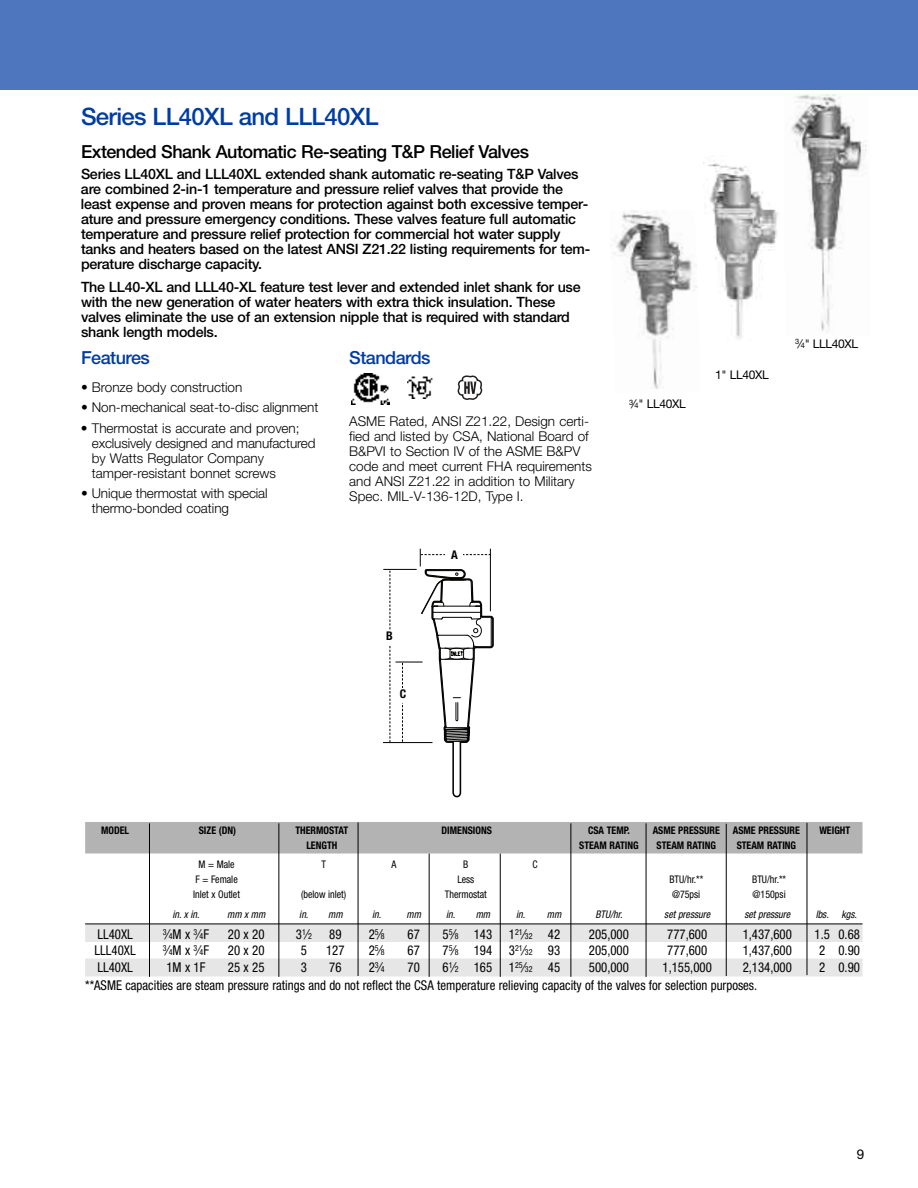
<style>
.page{position:relative;width:918px;height:1188px;background:#fff}
.page>*{position:absolute;margin:0;border:0;box-sizing:border-box;transform-origin:0 0}
.t1{font:500 24px "Helvetica Neue LT Std";letter-spacing:-.03em;color:#003ca2}
.t2{font:500 18px "Helvetica Neue LT Std";letter-spacing:-.03em;color:#000}
.t3{font:500 18px "Helvetica Neue LT Std";letter-spacing:-.03em;color:#003ca2}
.t4{font:500 14.25px/15px "Helvetica Neue LT Std";letter-spacing:-.015em;color:#000}
.t5{font:300 13.5px/15px "Helvetica Neue LT Std";color:#000}
.t6{font:condensed 13.5px "Helvetica Neue LT Std";color:#000;scale:.95 1}
.t7{font:13.5px "Helvetica Neue LT Std";color:#000}
.t8{font:12px "Helvetica Neue LT Std";letter-spacing:-.03em;color:#000}
.t9{font:700 condensed 12px "Helvetica Neue LT Std";color:#000}
.t10{font:700 condensed 10.5px "Helvetica Neue LT Std";color:#000;scale:.95 1}
.t11{font:condensed 10.5px "Helvetica Neue LT Std";color:#000;scale:.95 1}
.t12{font:italic condensed 10.5px "Helvetica Neue LT Std";color:#000;scale:.95 1}
.s1{font-size:7.5px}
.s2{font-size:8.4px}
</style>
<div class="page">
<div style="left:0;top:0;width:918px;height:90px;background:#4d76be"></div>
<img style="left:351px;top:374px;width:38px;height:31px">
<img style="left:408px;top:376px;width:25px;height:23px">
<svg style="left:458px;top:375px;width:24px;height:25px"></svg>
<div style="left:85px;top:822px;width:777px;height:31px;background:#b3b3b3"></div>
<div style="left:85px;top:924px;width:777px;height:18px;background:#e6e6e6"></div>
<hr style="left:85px;top:924px;width:777px;height:1px;background:#000">
<div style="left:85px;top:958px;width:777px;height:18px;background:#e6e6e6"></div>
<hr style="left:149px;top:823px;width:1px;height:154px;background:#000">
<hr style="left:278px;top:823px;width:1px;height:154px;background:#000">
<hr style="left:358px;top:822px;width:1px;height:154px;background:#000">
<hr style="left:646px;top:823px;width:1px;height:154px;background:#000">
<hr style="left:571px;top:823px;width:1px;height:154px;background:#000">
<hr style="left:726px;top:824px;width:1px;height:152px;background:#000">
<hr style="left:807px;top:823px;width:1px;height:152px;background:#000">
<hr style="left:429px;top:854px;width:1px;height:123px;background:#000">
<hr style="left:500px;top:854px;width:1px;height:123px;background:#000">
<img style="left:611px;top:210px;width:87px;height:179px">
<img style="left:791px;top:94px;width:76px;height:237px">
<img style="left:703px;top:160px;width:76px;height:179px">
<hr style="left:383px;top:569px;width:34px;height:1px;background:#000">
<hr style="left:383px;top:742px;width:49px;height:1px;background:#000">
<svg style="left:390px;top:549px;width:104px;height:248px"></svg>
<div style="left:446px;top:549px;width:17px;height:14px;background:#fff"></div>
<div style="left:394px;top:688px;width:17px;height:14px;background:#fff"></div>
<div style="left:381px;top:630px;width:17px;height:14px;background:#fff"></div>
<h1 class="t1" style="left:81px;top:108px;width:299px">Series LL40XL and LLL40XL</h1>
<p class="t2" style="left:81px;top:145px;width:450px">Extended Shank Automatic Re-seating T&amp;P Relief Valves</p>
<p class="t4" style="left:81px;top:168px;width:511px">Series LL40XL and LLL40XL extended shank automatic re-seating T&amp;P Valves are combined 2-in-1 temperature and pressure relief valves that provide the least expense and proven means for protection against both excessive temper&shy;ature and pressure emergency conditions. These valves feature full automatic temperature and pressure relief protection for commercial hot water supply tanks and heaters based on the latest ANSI Z21.22 listing requirements for tem&shy;perature discharge capacity.</p>
<p class="t4" style="left:81px;top:280px;width:501px">The LL40-XL and LLL40-XL feature test lever and extended inlet shank for use with the new generation of water heaters with extra thick insulation. These valves eliminate the use of an extension nipple that is required with standard shank length models.</p>
<p class="t3" style="left:81px;top:351px;width:70px">Features</p>
<p class="t5" style="left:81px;top:381px;width:163px">• Bronze body construction</p>
<p class="t5" style="left:81px;top:401px;width:239px">• Non-mechanical seat-to-disc alignment</p>
<p class="t5" style="left:92px;top:422px;width:225px;text-indent:-11px">• Thermostat is accurate and proven; exclusively designed and manufactured by Watts Regulator Company tamper-resistant bonnet screws</p>
<p class="t5" style="left:92px;top:487px;width:177px;text-indent:-11px">• Unique thermostat with special thermo-bonded coating</p>
<p class="t3" style="left:349px;top:351px;width:83px">Standards</p>
<p class="t5" style="left:349px;top:415px;width:244px">ASME Rated, ANSI Z21.22, Design certi&shy;fied and listed by CSA, National Board of B&amp;PVI to Section IV of the ASME B&amp;PV code and meet current FHA requirements and ANSI Z21.22 in addition to Military Spec. MIL-V-136-12D, Type I.</p>
<p class="t9" style="left:386px;top:632px;width:8px">B</p>
<p class="t9" style="left:400px;top:690px;width:8px">C</p>
<p class="t9" style="left:451px;top:550px;width:8px">A</p>
<p class="t8" style="left:629px;top:400px;width:58px"><sup>3</sup>⁄<span class="s1">4</span>" LL40XL</p>
<p class="t8" style="left:715px;top:370px;width:55px">1" LL40XL</p>
<p class="t8" style="left:795px;top:339px;width:64px"><sup>3</sup>⁄<span class="s1">4</span>" LLL40XL</p>
<p class="t10" style="left:101px;top:826px;width:31px">MODEL</p>
<p class="t10" style="left:199px;top:826px;width:41px">SIZE (DN)</p>
<p class="t10" style="left:295px;top:826px;width:57px">THERMOSTAT</p>
<p class="t10" style="left:442px;top:826px;width:55px">DIMENSIONS</p>
<p class="t10" style="left:588px;top:826px;width:45px">CSA TEMP.</p>
<p class="t10" style="left:653px;top:826px;width:156px">ASME PRESSURE ASME PRESSURE</p>
<p class="t10" style="left:819px;top:826px;width:34px">WEIGHT</p>
<p class="t10" style="left:306px;top:841px;width:34px">LENGTH</p>
<p class="t10" style="left:579px;top:841px;width:64px">STEAM RATING</p>
<p class="t10" style="left:657px;top:841px;width:64px">STEAM RATING</p>
<p class="t10" style="left:737px;top:841px;width:64px">STEAM RATING</p>
<p class="t11" style="left:198px;top:861px;width:40px">M = Male</p>
<p class="t11" style="left:321px;top:861px;width:6px">T</p>
<p class="t11" style="left:391px;top:861px;width:7px">A</p>
<p class="t11" style="left:463px;top:861px;width:7px">B</p>
<p class="t11" style="left:533px;top:861px;width:7px">C</p>
<p class="t11" style="left:195px;top:876px;width:46px">F = Female</p>
<p class="t11" style="left:457px;top:876px;width:19px">Less</p>
<p class="t11" style="left:669px;top:876px;width:37px">BTU/hr.**</p>
<p class="t11" style="left:752px;top:876px;width:37px">BTU/hr.**</p>
<p class="t11" style="left:193px;top:891px;width:51px">Inlet x Outlet</p>
<p class="t11" style="left:301px;top:891px;width:49px">(below inlet)</p>
<p class="t11" style="left:445px;top:891px;width:46px">Thermostat</p>
<p class="t11" style="left:672px;top:891px;width:31px">@75psi</p>
<p class="t11" style="left:753px;top:891px;width:36px">@150psi</p>
<p class="t12" style="left:172px;top:910px;width:30px">in. x in.</p>
<p class="t12" style="left:227px;top:910px;width:42px">mm x mm</p>
<p class="t12" style="left:299px;top:910px;width:47px">in. mm</p>
<p class="t12" style="left:372px;top:910px;width:53px">in. mm</p>
<p class="t12" style="left:446px;top:910px;width:48px">in. mm</p>
<p class="t12" style="left:516px;top:910px;width:49px">in. mm</p>
<p class="t12" style="left:595px;top:910px;width:30px">BTU/hr.</p>
<p class="t12" style="left:664px;top:910px;width:50px">set pressure</p>
<p class="t12" style="left:744px;top:910px;width:50px">set pressure</p>
<p class="t12" style="left:816px;top:910px;width:45px">lbs. kgs.</p>
<p class="t6" style="left:97px;top:929px;width:39px">LL40XL</p>
<p class="t6" style="left:163px;top:929px;width:50px"><sup>3</sup>⁄<span class="s2">4</span>M x <sup>3</sup>⁄<span class="s2">4</span>F</p>
<p class="t6" style="left:228px;top:929px;width:40px">20 x 20</p>
<p class="t6" style="left:296px;top:929px;width:18px">3<sup>1</sup>⁄<span class="s2">2</span></p>
<p class="t6" style="left:329px;top:929px;width:14px">89</p>
<p class="t6" style="left:369px;top:929px;width:18px">2<sup>5</sup>⁄<span class="s2">8</span></p>
<p class="t6" style="left:408px;top:929px;width:14px">67</p>
<p class="t6" style="left:443px;top:929px;width:125px">5<sup>5</sup>⁄<span class="s2">8</span> 143 1<sup>21</sup>⁄<span class="s2">32</span> 42</p>
<p class="t6" style="left:589px;top:929px;width:44px">205,000</p>
<p class="t6" style="left:667px;top:929px;width:44px">777,600</p>
<p class="t6" style="left:743px;top:929px;width:53px">1,437,600</p>
<p class="t6" style="left:815px;top:929px;width:49px">1.5 0.68</p>
<p class="t6" style="left:94px;top:946px;width:45px">LLL40XL</p>
<p class="t6" style="left:163px;top:946px;width:50px"><sup>3</sup>⁄<span class="s2">4</span>M x <sup>3</sup>⁄<span class="s2">4</span>F</p>
<p class="t6" style="left:228px;top:946px;width:40px">20 x 20</p>
<p class="t6" style="left:301px;top:946px;width:8px">5</p>
<p class="t6" style="left:326px;top:946px;width:21px">127</p>
<p class="t6" style="left:369px;top:946px;width:18px">2<sup>5</sup>⁄<span class="s2">8</span></p>
<p class="t6" style="left:408px;top:946px;width:14px">67</p>
<p class="t6" style="left:443px;top:946px;width:125px">7<sup>5</sup>⁄<span class="s2">8</span> 194 3<sup>21</sup>⁄<span class="s2">32</span> 93</p>
<p class="t6" style="left:589px;top:946px;width:44px">205,000</p>
<p class="t6" style="left:667px;top:946px;width:44px">777,600</p>
<p class="t6" style="left:743px;top:946px;width:53px">1,437,600</p>
<p class="t6" style="left:819px;top:946px;width:44px">2 0.90</p>
<p class="t6" style="left:97px;top:962px;width:39px">LL40XL</p>
<p class="t6" style="left:166px;top:962px;width:43px">1M x 1F</p>
<p class="t6" style="left:228px;top:962px;width:40px">25 x 25</p>
<p class="t6" style="left:301px;top:962px;width:8px">3</p>
<p class="t6" style="left:329px;top:962px;width:14px">76</p>
<p class="t6" style="left:369px;top:962px;width:18px">2<sup>3</sup>⁄<span class="s2">4</span></p>
<p class="t6" style="left:408px;top:962px;width:14px">70</p>
<p class="t6" style="left:443px;top:962px;width:125px">6<sup>1</sup>⁄<span class="s2">2</span> 165 1<sup>25</sup>⁄<span class="s2">32</span> 45</p>
<p class="t6" style="left:589px;top:962px;width:44px">500,000</p>
<p class="t6" style="left:663px;top:962px;width:53px">1,155,000</p>
<p class="t6" style="left:743px;top:962px;width:53px">2,134,000</p>
<p class="t6" style="left:819px;top:962px;width:44px">2 0.90</p>
<p class="t6" style="left:85px;top:980px;width:709px">**ASME capacities are steam pressure ratings and do not reflect the CSA temperature relieving capacity of the valves for selection purposes.</p>
<p class="t7" style="left:857px;top:1150px;width:9px">9</p>
</div>
